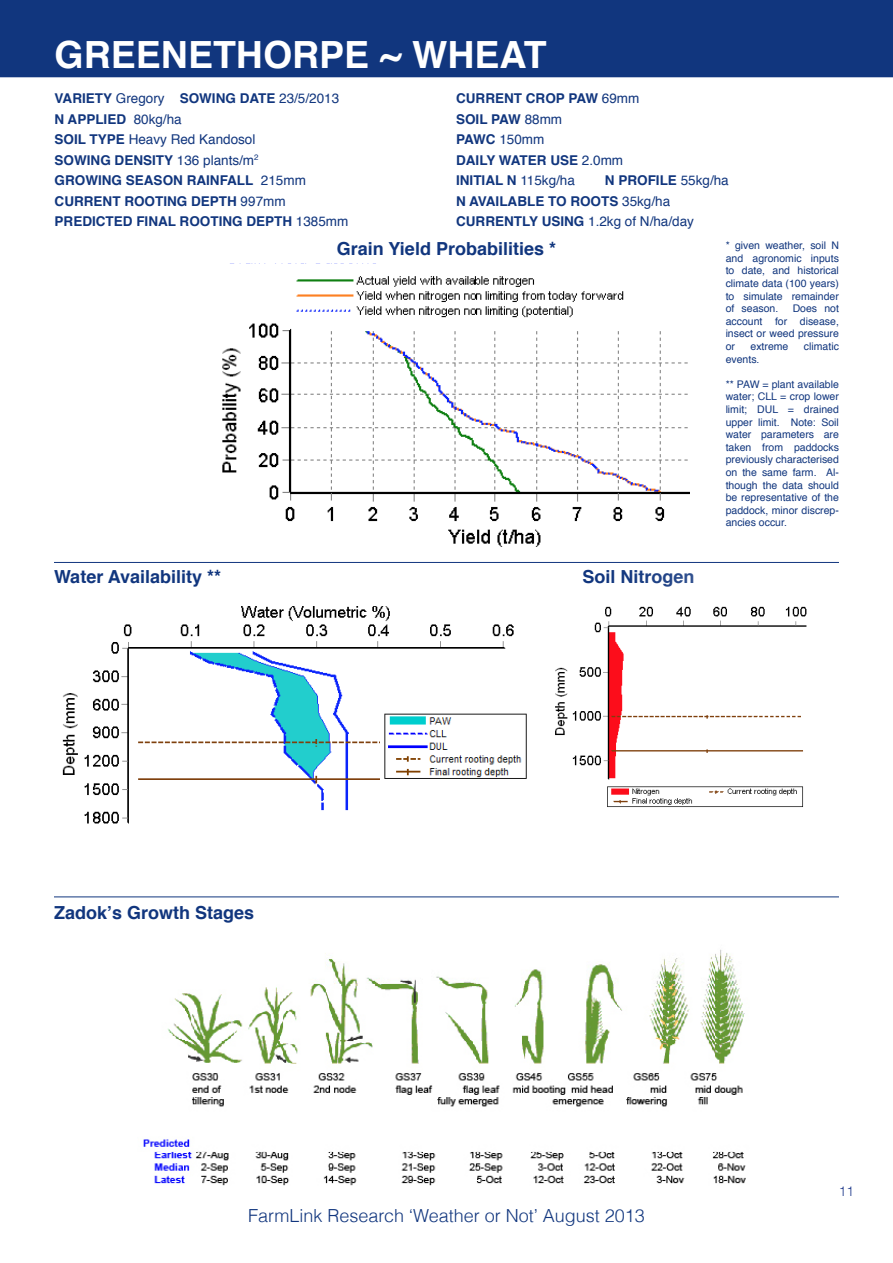
<style>
.page{position:relative;width:893px;height:1263px;background:#fff}
.page>*{position:absolute;margin:0;border:0;box-sizing:border-box;transform-origin:0 0}
.t1{font:700 37.5px "Helvetica";color:#fff}
.t2{font:700 18px "Helvetica";color:#11367e}
.t3{font:300 18px "Helvetica";color:#11367e}
.t4{font:700 13.5px "Helvetica";color:#11367e}
.t5{font:13.5px "Helvetica";color:#11367e}
.t6{font:300 13.5px "Helvetica";color:#253f8e}
.t7{font:10.5px/12.6px "Helvetica";color:#11367e;text-align:justify}
.s1{font-weight:400}
.s2{font-weight:700}
</style>
<div class="page">
<div style="left:0;top:0;width:893px;height:77px;background:#11367e"></div>
<svg style="left:55px;top:561px;width:169px;height:1px"></svg>
<hr style="left:54px;top:896px;width:785px;height:1px;background:#11367e">
<hr style="left:54px;top:562px;width:785px;height:1px;background:#11367e">
<img style="left:62px;top:606px;width:452px;height:218px">
<img style="left:381px;top:704px;width:146px;height:92px">
<img style="left:222px;top:276px;width:468px;height:270px">
<img style="left:555px;top:606px;width:252px;height:201px">
<img style="left:143px;top:949px;width:603px;height:237px">
<p class="t1" style="left:55px;top:25px;width:494px">GREENETHORPE ~ WHEAT</p>
<p class="t4" style="left:55px;top:88px;width:286px">VARIETY <span class="s1">Gregory</span> SOWING DATE <span class="s1">23/5/2013</span></p>
<p class="t4" style="left:55px;top:108px;width:129px">N APPLIED <span class="s1">80kg/ha</span></p>
<p class="t5" style="left:55px;top:129px;width:202px"><span class="s2">SOIL TYPE</span> Heavy Red Kandosol</p>
<p class="t4" style="left:55px;top:149px;width:205px">SOWING DENSITY <span class="s1">136 plants/m</span><sup>2</sup></p>
<p class="t4" style="left:55px;top:169px;width:253px">GROWING SEASON RAINFALL <span class="s1">215mm</span></p>
<p class="t4" style="left:55px;top:190px;width:233px">CURRENT ROOTING DEPTH <span class="s1">997mm</span></p>
<p class="t4" style="left:55px;top:210px;width:295px">PREDICTED FINAL ROOTING DEPTH <span class="s1">1385mm</span></p>
<p class="t4" style="left:456px;top:88px;width:185px">CURRENT CROP PAW <span class="s1">69mm</span></p>
<p class="t4" style="left:456px;top:108px;width:108px">SOIL PAW <span class="s1">88mm</span></p>
<p class="t5" style="left:456px;top:129px;width:90px"><span class="s2">PAWC</span> 150mm</p>
<p class="t4" style="left:456px;top:149px;width:169px">DAILY WATER USE <span class="s1">2.0mm</span></p>
<p class="t4" style="left:456px;top:169px;width:120px">INITIAL N <span class="s1">115kg/ha</span></p>
<p class="t4" style="left:605px;top:169px;width:125px">N PROFILE <span class="s1">55kg/ha</span></p>
<p class="t4" style="left:456px;top:190px;width:216px">N AVAILABLE TO ROOTS <span class="s1">35kg/ha</span></p>
<p class="t5" style="left:456px;top:211px;width:239px"><span class="s2">CURRENTLY USING</span> 1.2kg of N/ha/day</p>
<h2 class="t2" style="left:337px;top:234px;width:221px">Grain Yield Probabilities *</h2>
<h2 class="t2" style="left:54px;top:562px;width:169px">Water Availability **</h2>
<h2 class="t2" style="left:583px;top:562px;width:114px">Soil Nitrogen</h2>
<p class="t7" style="left:726px;top:240px;width:115px">* given weather, soil N and agronomic inputs to date, and historical climate data (100 years) to simulate remainder of season.</p>
<p class="t7" style="left:726px;top:303px;width:115px;text-indent:67px">Does not account for disease, insect or weed pressure or</p>
<p class="t7" style="left:750px;top:340px;width:39px">extreme</p>
<p class="t7" style="left:804px;top:340px;width:36px">climatic</p>
<p class="t7" style="left:726px;top:353px;width:35px">events.</p>
<p class="t7" style="left:726px;top:378px;width:115px">** PAW = plant available water; CLL = crop lower limit; DUL = drained upper limit. Note: Soil water parameters are taken from paddocks previously characterised on the same farm. Al&shy;though the data should be representative of the paddock, minor discrep&shy;ancies occur.</p>
<h2 class="t2" style="left:54px;top:898px;width:202px">Zadok’s Growth Stages</h2>
<h2 class="t3" style="left:248px;top:1204px;width:398px">FarmLink Research ‘Weather or Not’ August 2013</h2>
<p class="t6" style="left:839px;top:1183px;width:17px">11</p>
</div>
